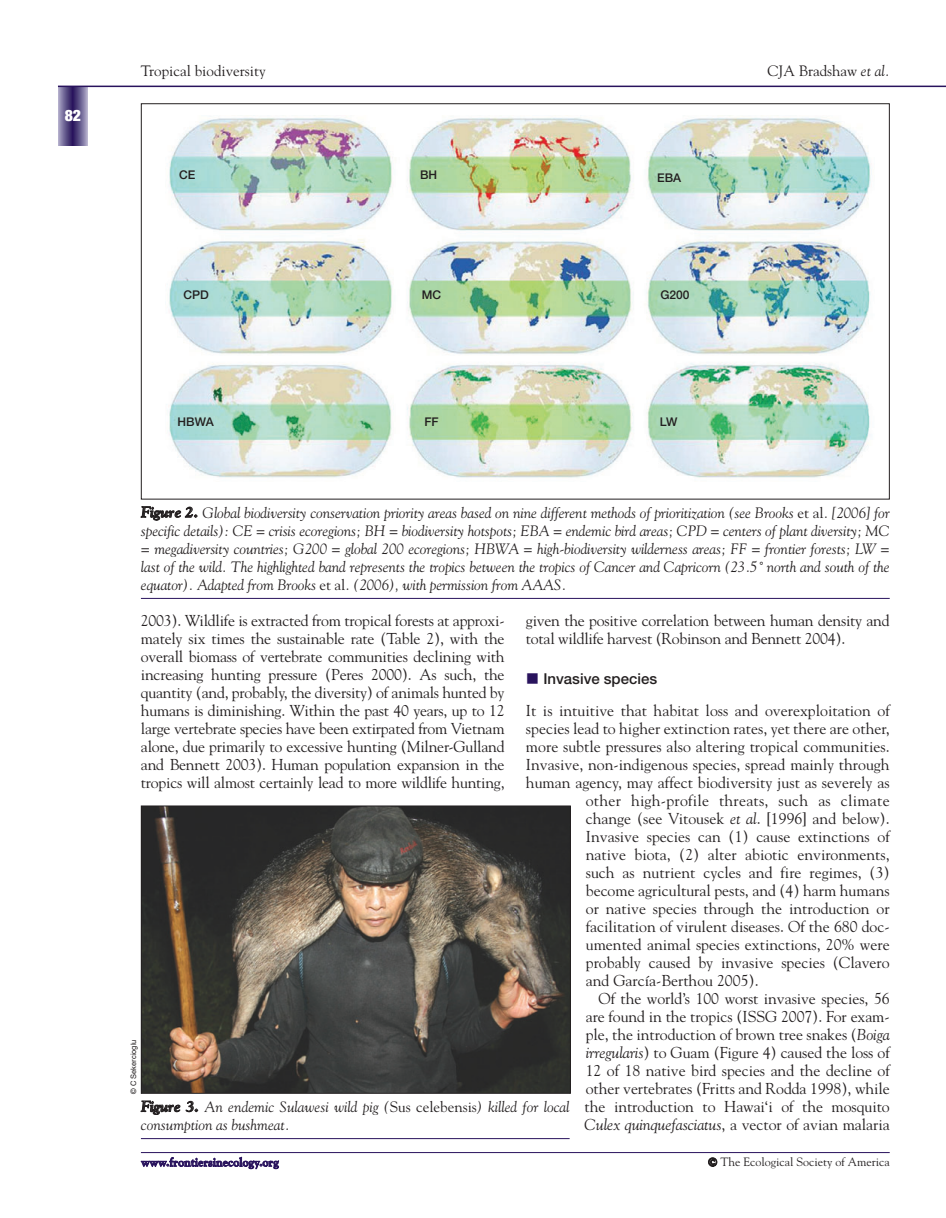
<style>
.page{position:relative;width:946px;height:1218px;background:#fff}
.page>*{position:absolute;margin:0;border:0;box-sizing:border-box;transform-origin:0 0}
.t1{font:15.75px/18px "Goudy";color:#231f20;text-align:justify}
.t2{font:900 condensed 15.75px "Helvetica Neue";color:#fff}
.t3{font:italic 15px/18px "Goudy";color:#231f20;text-align:justify}
.t4{font:15px "Goudy";color:#231f20}
.t5{font:500 15px "Helvetica Neue";color:#231f20}
.t6{font:12px "Goudy";color:#231f20}
.t7{font:700 12px "Goudy";color:#29135d}
.t8{font:500 12px "Helvetica Neue";color:#231f20}
.t9{font:7.5px "Helvetica";color:#231f20}
.s1{font-style:italic}
.s2{font-weight:700}
.s3{font-style:normal}
</style>
<div class="page">
<div style="left:58px;top:86px;width:30px;height:60px;background:#bfbbd3"></div>
<div style="left:58px;top:86px;width:29px;height:60px;background:#bab5cf"></div>
<div style="left:59px;top:86px;width:28px;height:60px;background:#b0abc9"></div>
<div style="left:59px;top:86px;width:27px;height:60px;background:#aba6c5"></div>
<div style="left:60px;top:86px;width:26px;height:60px;background:#a29cbe"></div>
<div style="left:60px;top:86px;width:25px;height:60px;background:#9c95ba"></div>
<div style="left:61px;top:86px;width:24px;height:60px;background:#958fb4"></div>
<div style="left:61px;top:86px;width:23px;height:60px;background:#9189b1"></div>
<div style="left:62px;top:86px;width:22px;height:60px;background:#8a82ab"></div>
<div style="left:62px;top:86px;width:21px;height:60px;background:#857da8"></div>
<div style="left:63px;top:86px;width:20px;height:60px;background:#7e75a2"></div>
<div style="left:63px;top:86px;width:19px;height:60px;background:#79719f"></div>
<div style="left:64px;top:86px;width:18px;height:60px;background:#736a99"></div>
<div style="left:64px;top:86px;width:17px;height:60px;background:#6f6697"></div>
<div style="left:65px;top:86px;width:16px;height:60px;background:#696091"></div>
<div style="left:65px;top:86px;width:15px;height:60px;background:#655b8e"></div>
<div style="left:66px;top:86px;width:14px;height:60px;background:#60568a"></div>
<div style="left:66px;top:86px;width:13px;height:60px;background:#5d5186"></div>
<div style="left:67px;top:86px;width:12px;height:60px;background:#564b81"></div>
<div style="left:68px;top:86px;width:10px;height:60px;background:#4f417a"></div>
<div style="left:69px;top:86px;width:8px;height:60px;background:#41316f"></div>
<div style="left:70px;top:86px;width:5px;height:60px;background:#3b2a6b"></div>
<hr style="left:71px;top:86px;width:4px;height:60px;background:#362567">
<hr style="left:72px;top:86px;width:1px;height:60px;background:#2c165f">
<hr style="left:73px;top:86px;width:1px;height:60px;background:#29135d">
<hr style="left:58px;top:86px;width:874px;height:1px;background:#29135d">
<svg style="left:932px;top:86px;width:13px;height:1px"></svg>
<hr style="left:141px;top:1152px;width:748px;height:1px;background:#29135d">
<hr style="left:141px;top:598px;width:748px;height:1px;background:#29135d">
<img style="left:169px;top:115px;width:702px;height:363px">
<hr style="left:141px;top:1138px;width:428px;height:1px;background:#29135d">
<img style="left:143px;top:807px;width:425px;height:284px">
<div style="left:141px;top:805px;width:429px;height:288px;border:1px solid #231f20"></div>
<p class="t2" style="left:65px;top:110px;width:18px">82</p>
<p class="t4" style="left:141px;top:65px;width:126px">Tropical biodiversity</p>
<p class="t4" style="left:767px;top:65px;width:124px">CJA Bradshaw <span class="s1">et al.</span></p>
<p class="t8" style="left:179px;top:171px;width:18px">CE</p>
<p class="t8" style="left:183px;top:291px;width:27px">CPD</p>
<p class="t8" style="left:420px;top:171px;width:19px">BH</p>
<p class="t8" style="left:657px;top:173px;width:26px">EBA</p>
<p class="t8" style="left:421px;top:291px;width:21px">MC</p>
<p class="t8" style="left:660px;top:291px;width:31px">G200</p>
<p class="t8" style="left:177px;top:418px;width:38px">HBWA</p>
<p class="t8" style="left:424px;top:418px;width:16px">FF</p>
<p class="t8" style="left:660px;top:418px;width:19px">LW</p>
<p class="t3" style="left:141px;top:504px;width:750px"><span class="s2">Figure 2.</span> Global biodiversity conservation priority areas based on nine different methods of prioritization (see Brooks <span class="s3">et al</span>. [2006] for specific details): CE = crisis ecoregions; BH = biodiversity hotspots; EBA = endemic bird areas; CPD = centers of plant diversity; MC = megadiversity countries; G200 = global 200 ecoregions; HBWA = high-biodiversity wilderness areas; FF = frontier forests; LW = last of the wild. The highlighted band represents the tropics between the tropics of Cancer and Capricorn (23.5˚ north and south of the equator). Adapted from Brooks <span class="s3">et al</span>. (2006), with permission from AAAS.</p>
<p class="t1" style="left:141px;top:612px;width:365px">2003). Wildlife is extracted from tropical forests at approxi&shy;mately six times the sustainable rate (Table 2), with the overall biomass of vertebrate communities declining with increasing hunting pressure (Peres 2000). As such, the quantity (and, probably, the diversity) of animals hunted by humans is diminishing. Within the past 40 years, up to 12 large vertebrate species have been extirpated from Vietnam alone, due primarily to excessive hunting (Milner-Gulland and Bennett 2003). Human population expansion in the tropics will almost certainly lead to more wildlife hunting,</p>
<p class="t1" style="left:526px;top:612px;width:365px">given the positive correlation between human density and total wildlife harvest (Robinson and Bennett 2004).</p>
<p class="t5" style="left:543px;top:673px;width:115px">Invasive species</p>
<p class="t1" style="left:526px;top:702px;width:365px">It is intuitive that habitat loss and overexploitation of</p>
<p class="t1" style="left:526px;top:720px;width:365px">species lead to higher extinction rates, yet there are other,</p>
<p class="t1" style="left:526px;top:738px;width:365px">more subtle pressures also altering tropical communities.</p>
<p class="t1" style="left:526px;top:756px;width:365px">Invasive, non-indigenous species, spread mainly through</p>
<p class="t1" style="left:526px;top:774px;width:365px">human agency, may affect biodiversity just as severely as</p>
<p class="t1" style="left:585px;top:792px;width:305px">other high-profile threats, such as climate</p>
<p class="t1" style="left:585px;top:810px;width:305px">change (see Vitousek <span class="s1">et al</span>. [1996] and below).</p>
<p class="t1" style="left:585px;top:828px;width:305px">Invasive species can (1) cause extinctions of</p>
<p class="t1" style="left:585px;top:846px;width:305px">native biota, (2) alter abiotic environments,</p>
<p class="t1" style="left:585px;top:864px;width:305px">such as nutrient cycles and fire regimes, (3)</p>
<p class="t1" style="left:585px;top:882px;width:305px">become agricultural pests, and (4) harm humans</p>
<p class="t1" style="left:585px;top:900px;width:305px">or native species through the introduction or</p>
<p class="t1" style="left:585px;top:918px;width:305px">facilitation of virulent diseases. Of the 680 doc-</p>
<p class="t1" style="left:585px;top:936px;width:305px">umented animal species extinctions, 20% were</p>
<p class="t1" style="left:585px;top:954px;width:305px">probably caused by invasive species (Clavero</p>
<p class="t1" style="left:585px;top:972px;width:174px">and García-Berthou 2005).</p>
<p class="t1" style="left:598px;top:990px;width:292px">Of the world’s 100 worst invasive species, 56</p>
<p class="t1" style="left:585px;top:1008px;width:305px">are found in the tropics (ISSG 2007). For exam-</p>
<p class="t1" style="left:585px;top:1026px;width:305px">ple, the introduction of brown tree snakes (<span class="s1">Boiga</span></p>
<p class="t1" style="left:585px;top:1044px;width:305px"><span class="s1">irregularis</span>) to Guam (Figure 4) caused the loss of</p>
<p class="t1" style="left:585px;top:1062px;width:305px">12 of 18 native bird species and the decline of</p>
<p class="t1" style="left:585px;top:1080px;width:305px">other vertebrates (Fritts and Rodda 1998), while</p>
<p class="t1" style="left:584px;top:1098px;width:306px">the introduction to Hawai‘i of the mosquito</p>
<p class="t1" style="left:584px;top:1116px;width:306px"><span class="s1">Culex quinquefasciatus</span>, a vector of avian malaria</p>
<p class="t9" style="left:131px;top:1093px;width:56px;rotate:-90deg">© C Sekercioglu</p>
<p class="t3" style="left:141px;top:1098px;width:430px"><span class="s2">Figure 3.</span> An endemic Sulawesi wild pig (<span class="s3">Sus celebensis</span>) killed for local consumption as bushmeat.</p>
<p class="t7" style="left:141px;top:1157px;width:139px">www.frontiersinecology.org</p>
<p class="t6" style="left:708px;top:1157px;width:183px"><span class="s2">©</span> The Ecological Society of America</p>
</div>
